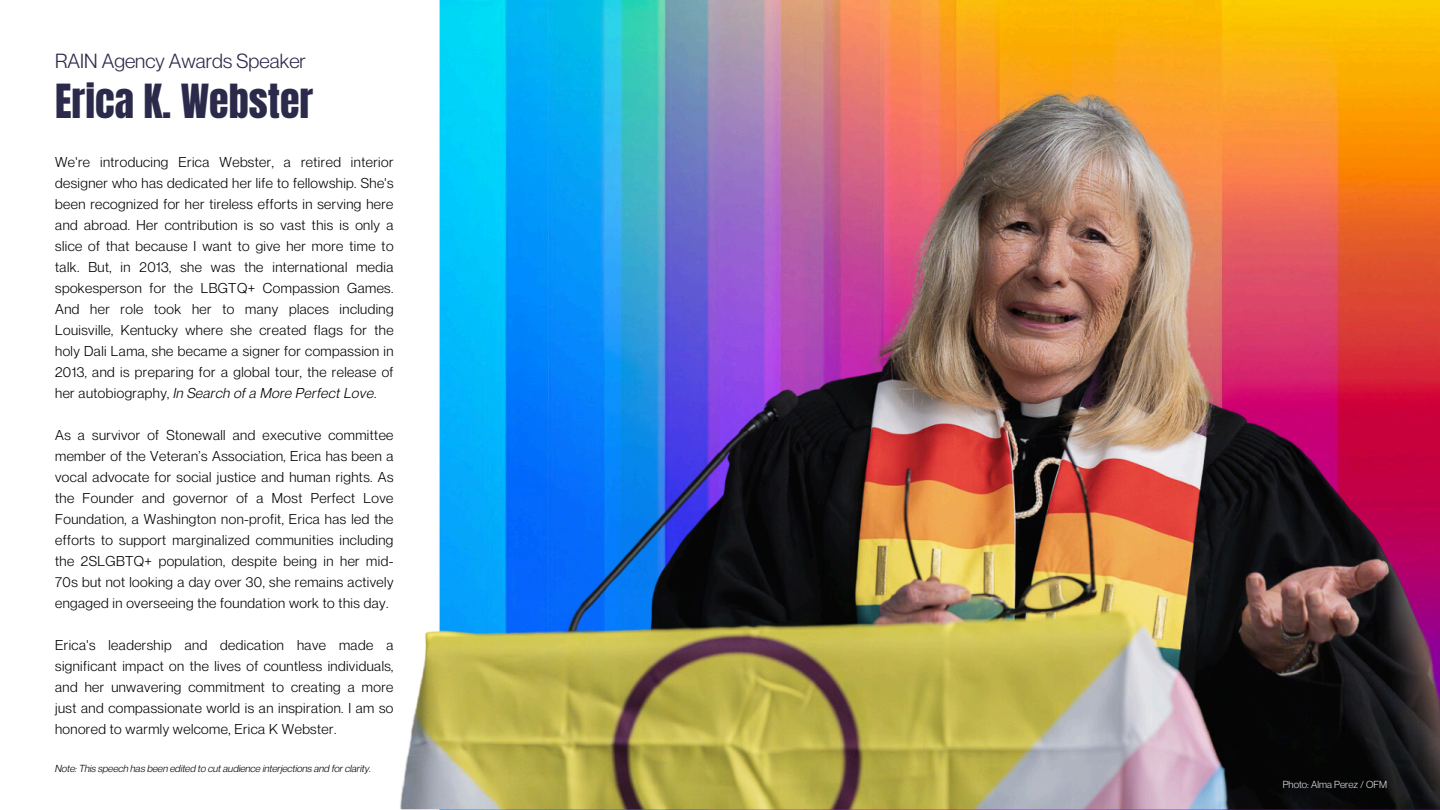
<style>
.page{position:relative;width:1440px;height:810px;background:#fff}
.page>*{position:absolute;margin:0;border:0;box-sizing:border-box;transform-origin:0 0}
.t1{font:40px "Anton";color:#2c2a4a}
.t2{font:20px "Neue Montreal";color:#2c2a4a}
.t3{font:14px/21px "Neue Montreal";letter-spacing:.03em;color:#000;text-align:justify}
.t4{font:italic 10px "Neue Montreal";color:#000}
.t5{font:10px "Neue Montreal";color:#dbe0df}
.s1{font-style:italic}
</style>
<div class="page">
<img style="left:400px;top:0;width:1040px;height:810px">
<h2 class="t2" style="left:55px;top:49px;width:252px">RAIN Agency Awards Speaker</h2>
<p class="t1" style="left:55px;top:72px;width:260px">Erica K. Webster</p>
<p class="t3" style="left:55px;top:151px;width:340px">We're introducing Erica Webster, a retired interior designer who has dedicated her life to fellowship. She's been recognized for her tireless efforts in serving here and abroad. Her contribution is so vast this is only a slice of that because I want to give her more time to talk. But, in 2013, she was the international media spokesperson for the LBGTQ+ Compassion Games.<br>And her role took her to many places including Louisville, Kentucky where she created flags for the holy Dali Lama, she became a signer for compassion in 2013, and is preparing for a global tour, the release of her autobiography, <span class="s1">In Search of a More Perfect Love</span>.</p>
<p class="t3" style="left:55px;top:424px;width:340px">As a survivor of Stonewall and executive committee member of the Veteran’s Association, Erica has been a vocal advocate for social justice and human rights. As the Founder and governor of a Most Perfect Love Foundation, a Washington non-profit, Erica has led the efforts to support marginalized communities including the 2SLGBTQ+ population, despite being in her mid-70s but not looking a day over 30, she remains actively engaged in overseeing the foundation work to this day.</p>
<p class="t3" style="left:55px;top:634px;width:340px;text-align:left">Erica's leadership and dedication have made significant impact on the lives of countless individuals, and her unwavering commitment to creating a more just and compassionate world is an inspiration. I am so honored to warmly welcome, Erica K Webster.</p>
<p class="t4" style="left:55px;top:762px;width:317px">Note: This speech has been edited to cut audience interjections and for clarity.</p>
<p class="t3" style="left:386px;top:634px;width:9px">a</p>
<p class="t5" style="left:1283px;top:778px;width:106px">Photo: Alma Perez / OFM</p>
</div>
